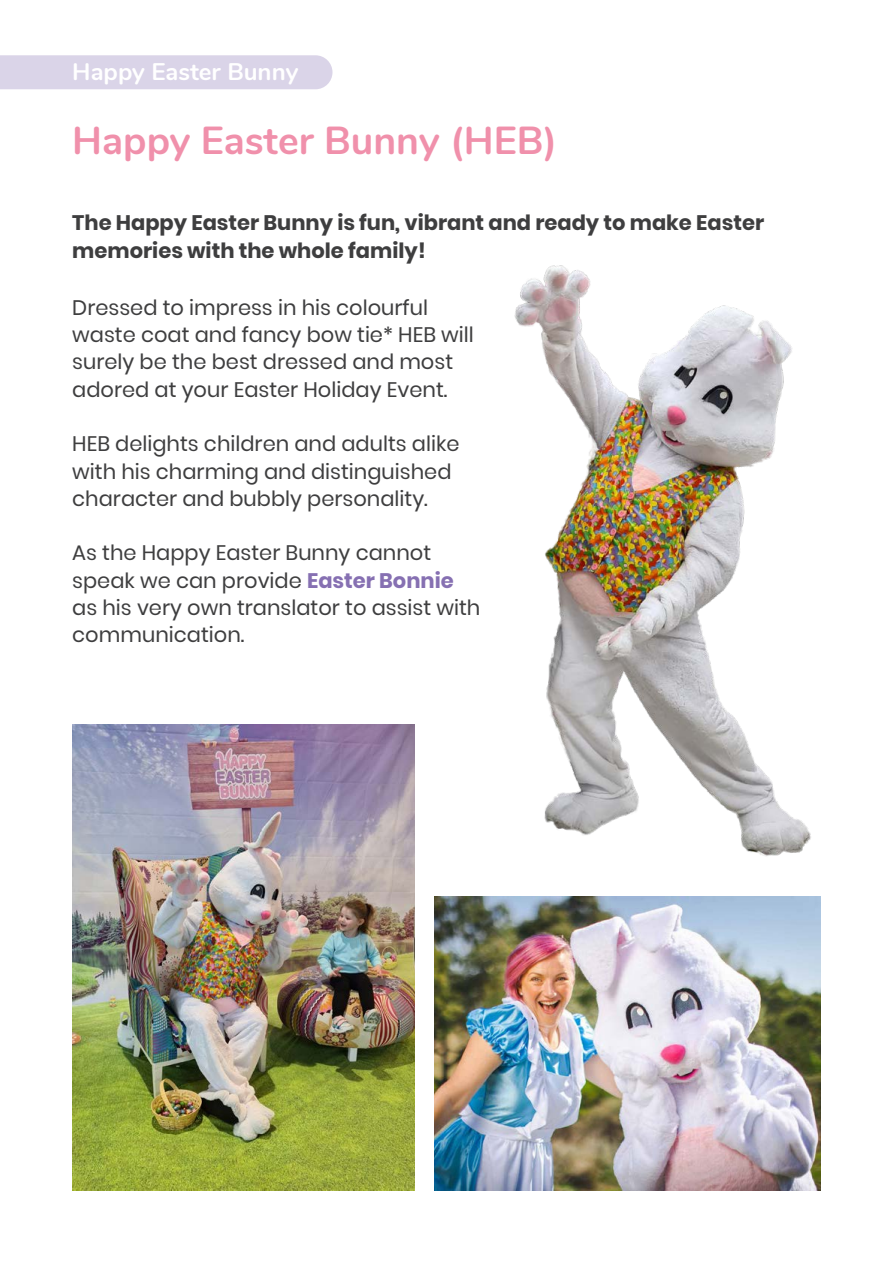
<style>
.page{position:relative;width:893px;height:1263px;background:#fff}
.page>*{position:absolute;margin:0;border:0;box-sizing:border-box;transform-origin:0 0}
.t1{font:700 39px "Nunito";color:#f090ab}
.t2{font:700 24px "Nunito";color:#fff}
.t3{font:21px/27.3px "Poppins";color:#3e3e3f}
.t4{font:700 21px/27.3px "Poppins";color:#3e3e3f}
.s1{font-weight:700;color:#8670b2}
</style>
<div class="page">
<img style="left:514px;top:265px;width:297px;height:591px">
<img style="left:72px;top:725px;width:342px;height:466px">
<img style="left:434px;top:896px;width:387px;height:295px">
<div style="left:0;top:55px;width:332px;height:34px;background:#dad4e8"></div>
<p class="t2" style="left:72px;top:53px;width:228px">Happy Easter Bunny</p>
<h1 class="t1" style="left:72px;top:112px;width:486px">Happy Easter Bunny (HEB)</h1>
<p class="t4" style="left:72px;top:210px;width:693px">The Happy Easter Bunny is fun, vibrant and ready to make Easter memories with the whole family!</p>
<p class="t3" style="left:72px;top:294px;width:403px">Dressed to impress in his colourful waste coat and fancy bow tie* HEB will surely be the best dressed and most adored at your Easter Holiday Event.</p>
<p class="t3" style="left:72px;top:430px;width:389px">HEB delights children and adults alike with his charming and distinguished character and bubbly personality.</p>
<p class="t3" style="left:72px;top:539px;width:410px">As the Happy Easter Bunny cannot speak we can provide <span class="s1">Easter Bonnie </span>as his very own translator to assist with communication.</p>
</div>
